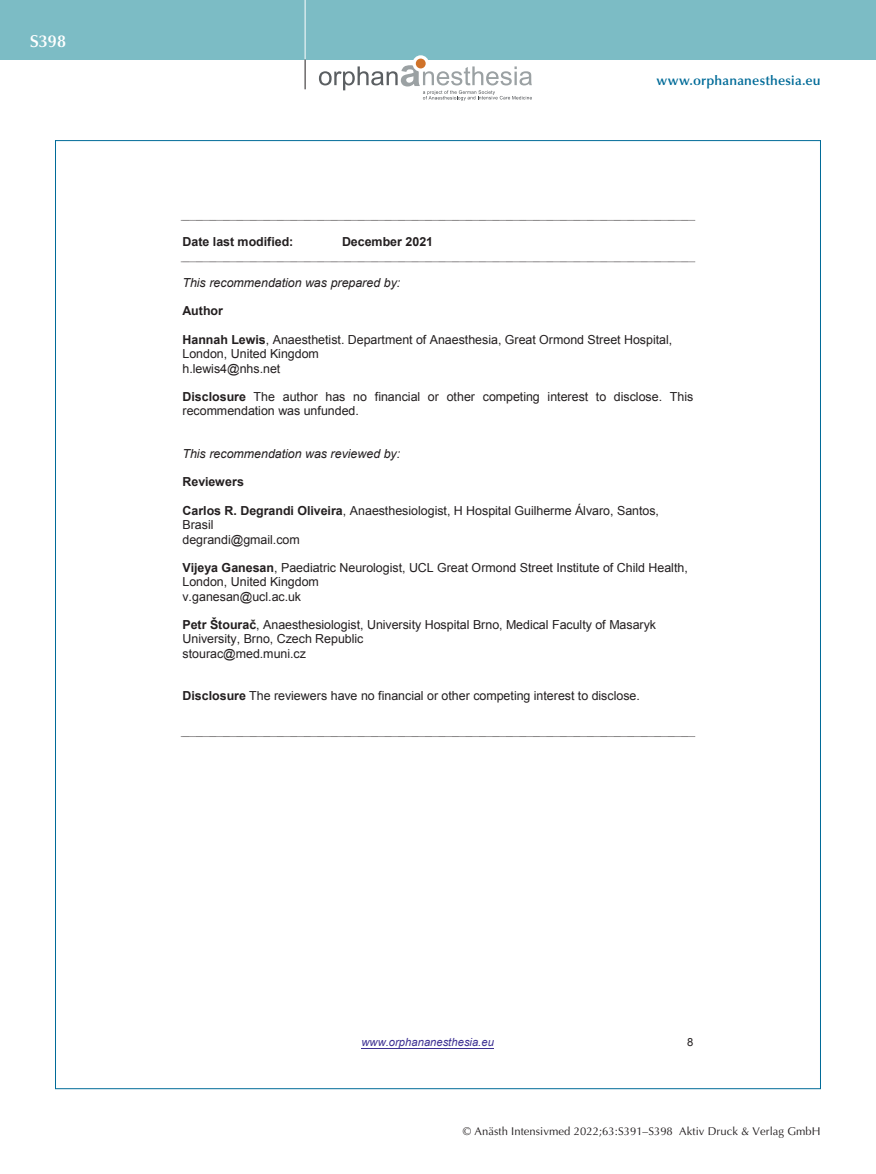
<style>
.page{position:relative;width:876px;height:1174px;background:#fff}
.page>*{position:absolute;margin:0;border:0;box-sizing:border-box;transform-origin:0 0}
.t1{font:600 17.25px "Optima";color:#fff}
.t2{font:600 13.5px "Optima";letter-spacing:.015em;color:#006b98}
.t3{font:12.45px/14.2px "Arial";color:#231f20}
.t4{font:italic 12.45px "Arial";color:#231f20}
.t5{font:700 12.45px "Arial";color:#231f20}
.t6{font:11.25px "Optima";letter-spacing:.005em;color:#231f20}
.t7{font:italic 11.25px "Arial";color:#3c2f92}
.t8{font:11.25px "Arial";color:#231f20}
.s1{font-weight:700}
</style>
<div class="page">
<div style="left:0;top:0;width:876px;height:60px;background:#7cbcc5"></div>
<hr style="left:305px;top:0;width:1px;height:60px;background:#fff">
<svg style="left:305px;top:60px;width:1px;height:29px"></svg>
<svg style="left:412px;top:55px;width:17px;height:17px"></svg>
<div style="left:416px;top:59px;width:10px;height:9px;background:#d0732a;border-radius:50%"></div>
<svg style="left:319px;top:65px;width:213px;height:35px"></svg>
<hr style="left:361px;top:1047px;width:133px;height:1px;background:#3c2f92">
<svg style="left:181px;top:220px;width:514px;height:1px"></svg>
<svg style="left:181px;top:261px;width:514px;height:1px"></svg>
<svg style="left:181px;top:736px;width:514px;height:1px"></svg>
<h1 class="t1" style="left:30px;top:31px;width:38px">S398</h1>
<p class="t2" style="left:656px;top:73px;width:166px">www.orphananesthesia.eu</p>
<p class="t5" style="left:182px;top:233px;width:112px">Date last modified:</p>
<p class="t5" style="left:342px;top:233px;width:93px">December 2021</p>
<p class="t4" style="left:182px;top:275px;width:219px">This recommendation was prepared by:</p>
<p class="t5" style="left:182px;top:303px;width:42px">Author</p>
<p class="t3" style="left:182px;top:332px;width:491px"><span class="s1">Hannah Lewis</span>, Anaesthetist. Department of Anaesthesia, Great Ormond Street Hospital,<br>London, United Kingdom<br>h.lewis4@nhs.net</p>
<p class="t3" style="left:182px;top:389px;width:512px"><span class="s1">Disclosure</span> The author has no financial or other competing interest to disclose. This recommendation was unfunded.</p>
<p class="t4" style="left:182px;top:446px;width:219px">This recommendation was reviewed by:</p>
<p class="t5" style="left:182px;top:474px;width:63px">Reviewers</p>
<p class="t3" style="left:182px;top:503px;width:478px"><span class="s1">Carlos R. Degrandi Oliveira</span>, Anaesthesiologist, H Hospital Guilherme Álvaro, Santos,<br>Brasil<br>degrandi@gmail.com</p>
<p class="t3" style="left:182px;top:560px;width:507px"><span class="s1">Vijeya Ganesan</span>, Paediatric Neurologist, UCL Great Ormond Street Institute of Child Health,<br>London, United Kingdom<br>v.ganesan@ucl.ac.uk</p>
<p class="t3" style="left:182px;top:617px;width:475px"><span class="s1">Petr Štourač</span>, Anaesthesiologist, University Hospital Brno, Medical Faculty of Masaryk<br>University, Brno, Czech Republic<br>stourac@med.muni.cz</p>
<p class="t3" style="left:182px;top:689px;width:459px"><span class="s1">Disclosure</span> The reviewers have no financial or other competing interest to disclose.</p>
<p class="t7" style="left:361px;top:1035px;width:134px">www.orphananesthesia.eu</p>
<p class="t8" style="left:687px;top:1035px;width:8px">8</p>
<p class="t6" style="left:463px;top:1125px;width:359px">© Anästh Intensivmed 2022;63:S391–S398 Aktiv Druck &amp; Verlag GmbH</p>
</div>
